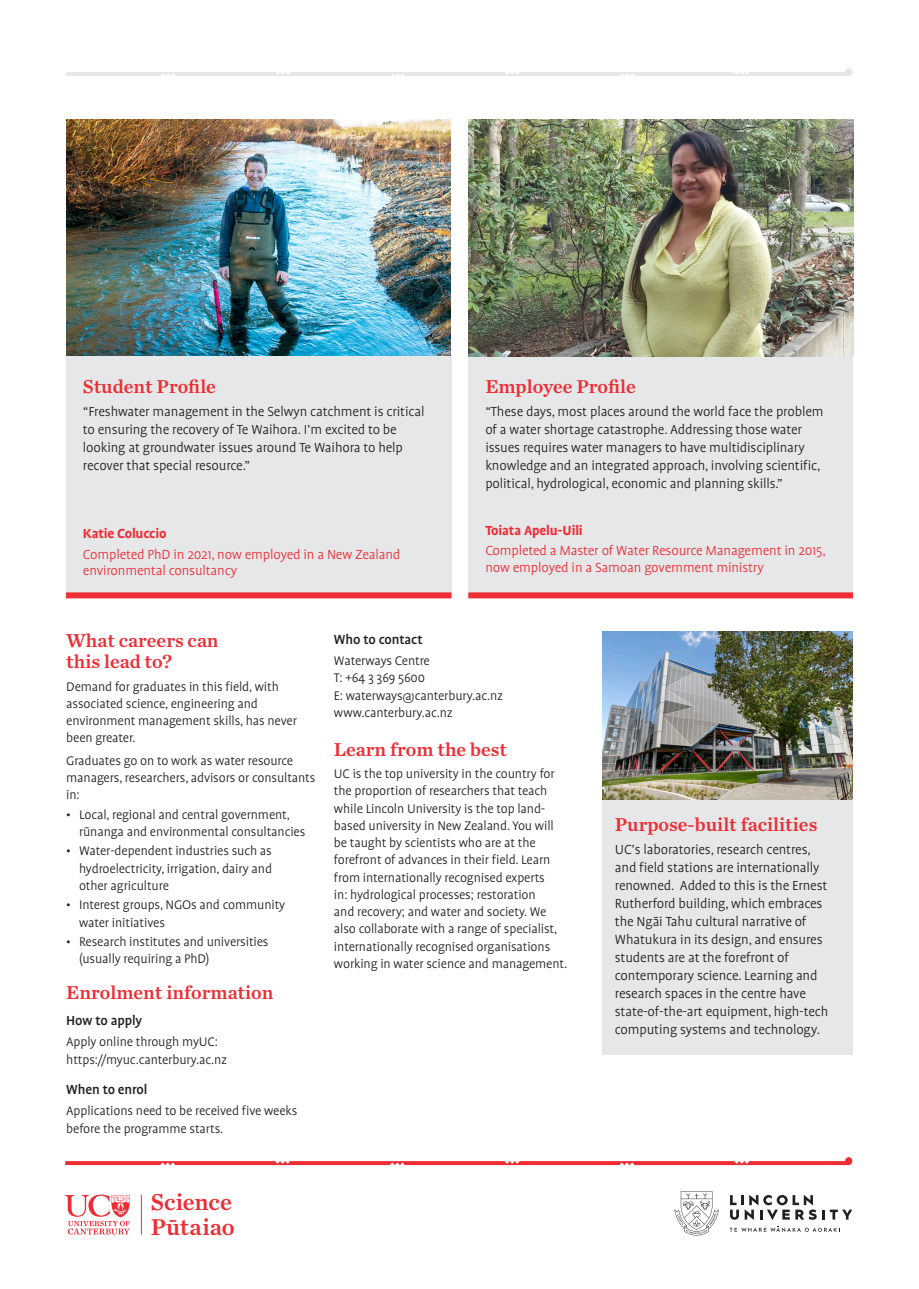
<style>
.page{position:relative;width:919px;height:1289px;background:#fff}
.page>*{position:absolute;margin:0;border:0;box-sizing:border-box;transform-origin:0 0}
.t1{font:23.85px "Chronicle Text G2 Semi";color:#ee2d34}
.t2{font:19.5px/21px "Chronicle Text G2 Semi";color:#ee2d34}
.Body{font:300 15px/18px "Profile Pro";letter-spacing:-.01em;color:#231f20}
.Profile_Study{font:300 15px/16.5px "Profile Pro";letter-spacing:-.01em;color:#ee2d34}
.t3{font:500 15px "Profile Pro";letter-spacing:-.01em;color:#231f20}
.Profile_Name{font:700 15px "Profile Pro";letter-spacing:-.01em;color:#ee2d34}
.Body_Bullet{font:300 14.25px/17.2px "Profile Pro";letter-spacing:-.01em;color:#231f20}
.Body-2{font:300 14.25px/17.2px "Profile Pro";letter-spacing:-.01em;color:#231f20}
</style>
<div class="page">
<svg style="left:66px;top:68px;width:786px;height:8px"></svg>
<svg style="left:65px;top:1157px;width:787px;height:7px"></svg>
<hr style="left:141px;top:1194px;width:1px;height:40px;background:#ee2d34">
<svg style="left:65px;top:1194px;width:65px;height:40px"></svg>
<div style="left:602px;top:798px;width:250px;height:256px;background:#e6e7e9"></div>
<img style="left:602px;top:631px;width:250px;height:168px">
<div style="left:66px;top:356px;width:385px;height:240px;background:#e6e7e9"></div>
<div style="left:468px;top:356px;width:385px;height:241px;background:#e6e7e9"></div>
<div style="left:468px;top:592px;width:385px;height:6px;background:#ee2d34"></div>
<div style="left:66px;top:592px;width:385px;height:6px;background:#ee2d34"></div>
<img style="left:66px;top:119px;width:385px;height:237px">
<img style="left:468px;top:119px;width:385px;height:237px">
<svg style="left:730px;top:1195px;width:122px;height:25px"></svg>
<svg style="left:729px;top:1226px;width:108px;height:5px"></svg>
<svg style="left:674px;top:1191px;width:44px;height:44px"></svg>
<h2 class="t2" style="left:83px;top:375px;width:135px">Student Profile</h2>
<p class="Body" style="left:83px;top:403px;width:343px">“Freshwater management in the Selwyn catchment is critical to ensuring the recovery of Te Waihora. I’m excited to be looking at groundwater issues around Te Waihora to help recover that special resource.”</p>
<p class="Profile_Name" style="left:83px;top:524px;width:85px">Katie Coluccio</p>
<p class="Profile_Study" style="left:83px;top:546px;width:319px">Completed PhD in 2021, now employed in a New Zealand environmental consultancy</p>
<h2 class="t2" style="left:485px;top:375px;width:152px">Employee Profile</h2>
<p class="Body" style="left:485px;top:403px;width:340px">“These days, most places around the world face the problem of a water shortage catastrophe. Addressing those water issues requires water managers to have multidisciplinary knowledge and an integrated approach, involving scientific, political, hydrological, economic and planning skills.”</p>
<p class="Profile_Name" style="left:485px;top:521px;width:99px">Toiata Apelu-Uili</p>
<p class="Profile_Study" style="left:485px;top:543px;width:342px">Completed a Master of Water Resource Management in 2015, now employed in a Samoan government ministry</p>
<h2 class="t2" style="left:66px;top:629px;width:154px">What careers can this lead to?</h2>
<p class="Body-2" style="left:66px;top:678px;width:232px">Demand for graduates in this field, with associated science, engineering and environment management skills, has never been greater.</p>
<p class="Body-2" style="left:66px;top:752px;width:251px">Graduates go on to work as water resource managers, researchers, advisors or consultants in:</p>
<p class="Body_Bullet" style="left:79px;top:806px;width:228px;text-indent:-13px">• Local, regional and central government, rūnanga and environmental consultancies</p>
<p class="Body_Bullet" style="left:79px;top:843px;width:194px;text-align:justify;text-indent:-13px">• Water-dependent industries such as hydroelectricity, irrigation, dairy and other agriculture</p>
<p class="Body_Bullet" style="left:79px;top:897px;width:208px;text-indent:-13px">• Interest groups, NGOs and community water initiatives</p>
<p class="Body_Bullet" style="left:79px;top:933px;width:191px;text-indent:-13px">• Research institutes and universities (usually requiring a PhD)</p>
<h2 class="t2" style="left:66px;top:980px;width:209px">Enrolment information</h2>
<h4 class="t3" style="left:66px;top:1011px;width:78px">How to apply</h4>
<p class="Body-2" style="left:66px;top:1034px;width:162px">Apply online through myUC: https://myuc.canterbury.ac.nz</p>
<h4 class="t3" style="left:66px;top:1080px;width:83px">When to enrol</h4>
<p class="Body-2" style="left:66px;top:1102px;width:233px">Applications need to be received five weeks before the programme starts.</p>
<h4 class="t3" style="left:334px;top:630px;width:90px">Who to contact</h4>
<p class="Body-2" style="left:334px;top:652px;width:97px">Waterways Centre</p>
<p class="Body-2" style="left:334px;top:670px;width:92px">T: +64 3 369 5600</p>
<p class="Body-2" style="left:334px;top:687px;width:171px">E: waterways@canterbury.ac.nz</p>
<p class="Body-2" style="left:334px;top:704px;width:120px">www.canterbury.ac.nz</p>
<h2 class="t2" style="left:334px;top:737px;width:174px">Learn from the best</h2>
<p class="Body_Bullet" style="left:334px;top:765px;width:235px">UC is the top university in the country for the proportion of researchers that teach while Lincoln University is the top land&shy;based university in New Zealand. You will be taught by scientists who are at the forefront of advances in their field. Learn from internationally recognised experts<br>in: hydrological processes; restoration<br>and recovery; and water and society. We also collaborate with a range of specialist, internationally recognised organisations working in water science and management.</p>
<p class="t1" style="left:151px;top:1183px;width:83px">Science</p>
<p class="t1" style="left:151px;top:1207px;width:86px">Pūtaiao</p>
<h2 class="t2" style="left:614px;top:812px;width:204px">Purpose-built facilities</h2>
<p class="Body" style="left:614px;top:841px;width:215px">UC’s laboratories, research centres, and field stations are internationally renowned. Added to this is the Ernest Rutherford building, which embraces the Ngāi Tahu cultural narrative of Whatukura in its design, and ensures students are at the forefront of contemporary science. Learning and research spaces in the centre have state-of-the-art equipment, high-tech computing systems and technology.</p>
</div>
